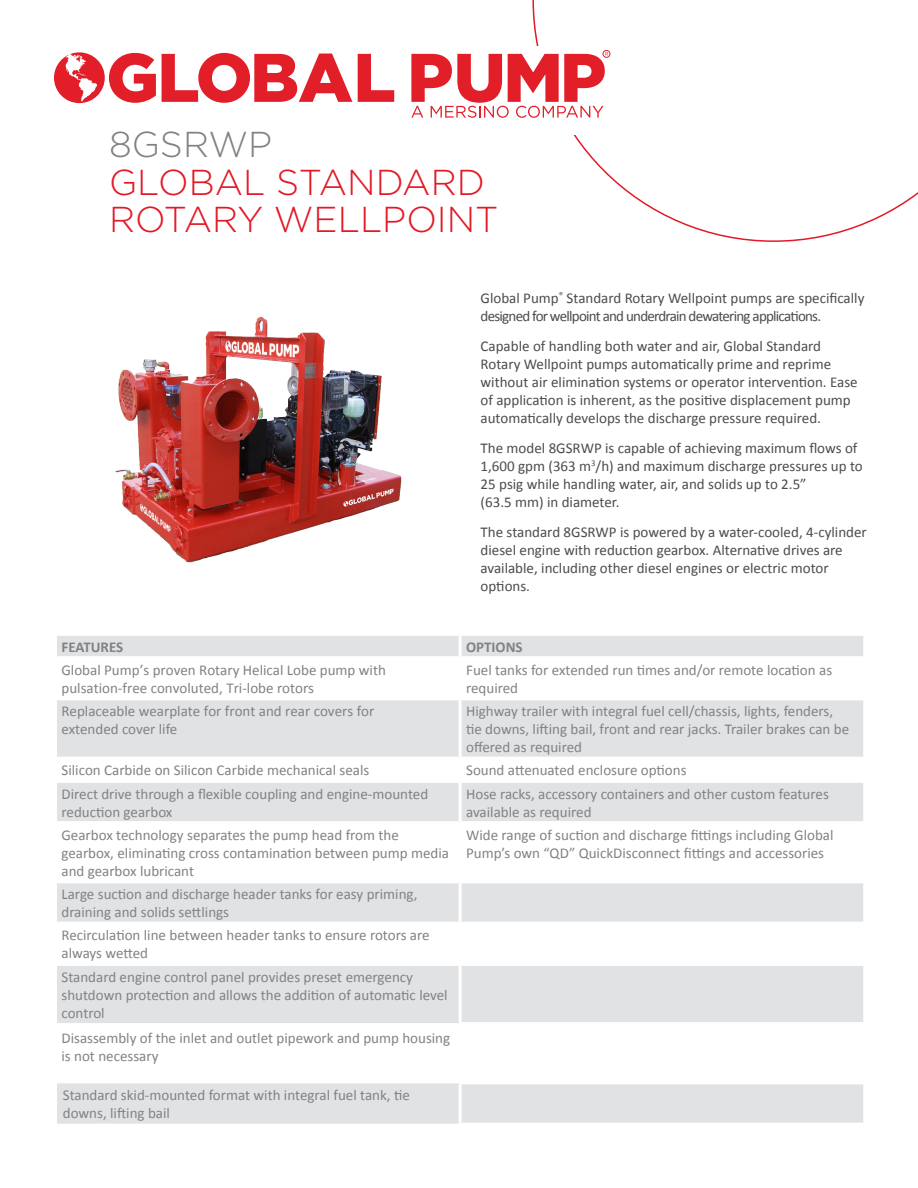
<style>
.page{position:relative;width:918px;height:1188px;background:#fff}
.page>*{position:absolute;margin:0;border:0;box-sizing:border-box;transform-origin:0 0}
.t1{font:300 36px/37.5px "Gotham";color:#e21926}
.t2{font:15px/18px "Calibri";color:#808285}
.t3{font:15px/18px "Calibri";color:#4b4c4d}
.t4{font:15px/18px "Calibri";letter-spacing:-.05em;color:#4b4c4d}
.t5{font:700 15px "Calibri";color:#808285}
.s1{color:#808285}
</style>
<div class="page">
<svg style="left:532px;top:0;width:386px;height:242px"></svg>
<div style="left:54px;top:46px;width:568px;height:89px;background:#fff"></div>
<svg style="left:162px;top:53px;width:190px;height:50px"></svg>
<svg style="left:358px;top:54px;width:36px;height:48px"></svg>
<svg style="left:54px;top:52px;width:102px;height:51px"></svg>
<div style="left:603px;top:50px;width:7px;height:8px;border:1px solid #dc272d;border-radius:50%"></div>
<svg style="left:411px;top:52px;width:197px;height:66px"></svg>
<img style="left:115px;top:316px;width:287px;height:247px">
<div style="left:57px;top:636px;width:806px;height:20px;background:#e1e2e4"></div>
<svg style="left:57px;top:700px;width:806px;height:424px;fill:#e1e2e4"></svg>
<hr style="left:57px;top:1023px;width:402px;height:1px;background:#fff">
<hr style="left:57px;top:1083px;width:402px;height:1px;background:#fff">
<hr style="left:459px;top:636px;width:3px;height:20px;background:#fff">
<hr style="left:459px;top:700px;width:3px;height:57px;background:#fff">
<hr style="left:54px;top:757px;width:406px;height:3px;background:#fff">
<hr style="left:460px;top:757px;width:406px;height:3px;background:#fff">
<hr style="left:459px;top:760px;width:3px;height:20px;background:#fff">
<hr style="left:54px;top:780px;width:406px;height:3px;background:#fff">
<hr style="left:460px;top:780px;width:406px;height:3px;background:#fff">
<hr style="left:459px;top:783px;width:3px;height:38px;background:#fff">
<hr style="left:54px;top:821px;width:406px;height:3px;background:#fff">
<hr style="left:460px;top:821px;width:406px;height:3px;background:#fff">
<hr style="left:459px;top:824px;width:3px;height:56px;background:#fff">
<hr style="left:54px;top:880px;width:406px;height:3px;background:#fff">
<hr style="left:460px;top:880px;width:406px;height:3px;background:#fff">
<hr style="left:459px;top:883px;width:3px;height:39px;background:#fff">
<hr style="left:54px;top:922px;width:406px;height:3px;background:#fff">
<hr style="left:460px;top:922px;width:406px;height:3px;background:#fff">
<hr style="left:459px;top:925px;width:3px;height:38px;background:#fff">
<hr style="left:54px;top:963px;width:406px;height:3px;background:#fff">
<hr style="left:460px;top:963px;width:406px;height:3px;background:#fff">
<hr style="left:459px;top:966px;width:3px;height:56px;background:#fff">
<hr style="left:459px;top:1022px;width:407px;height:3px;background:#fff">
<hr style="left:459px;top:1025px;width:3px;height:56px;background:#fff">
<hr style="left:459px;top:1081px;width:407px;height:3px;background:#fff">
<hr style="left:459px;top:1084px;width:3px;height:39px;background:#fff">
<hr style="left:459px;top:1123px;width:407px;height:3px;background:#fff">
<p class="t1" style="left:109px;top:125px;width:391px"><span class="s1">8GSRWP<br></span>GLOBAL STANDARD<br>ROTARY WELLPOINT</p>
<p class="t4" style="left:481px;top:289px;width:385px">Global Pump<sup>®</sup> Standard Rotary Wellpoint pumps are specifically designed for wellpoint and underdrain dewatering applications.</p>
<p class="t3" style="left:481px;top:337px;width:379px">Capable of handling both water and air, Global Standard Rotary Wellpoint pumps automatically prime and reprime without air elimination systems or operator intervention. Ease of application is inherent, as the positive displacement pump automatically develops the discharge pressure required.</p>
<p class="t3" style="left:481px;top:439px;width:384px">The model 8GSRWP is capable of achieving maximum flows of 1,600 gpm (363 m<sup>3</sup>/h) and maximum discharge pressures up to 25 psig while handling water, air, and solids up to 2.5”<br>(63.5 mm) in diameter.</p>
<p class="t3" style="left:481px;top:523px;width:388px">The standard 8GSRWP is powered by a water-cooled, 4-cylinder diesel engine with reduction gearbox. Alternative drives are available, including other diesel engines or electric motor options.</p>
<p class="t5" style="left:62px;top:637px;width:63px">FEATURES</p>
<p class="t5" style="left:466px;top:637px;width:58px">OPTIONS</p>
<p class="t2" style="left:62px;top:661px;width:326px">Global Pump’s proven Rotary Helical Lobe pump with pulsation-free convoluted, Tri-lobe rotors</p>
<p class="t2" style="left:466px;top:661px;width:368px">Fuel tanks for extended run times and/or remote location as required</p>
<p class="t2" style="left:62px;top:702px;width:314px">Replaceable wearplate for front and rear covers for extended cover life</p>
<p class="t2" style="left:466px;top:702px;width:385px">Highway trailer with integral fuel cell/chassis, lights, fenders, tie downs, lifting bail, front and rear jacks. Trailer brakes can be offered as required</p>
<p class="t2" style="left:62px;top:761px;width:309px">Silicon Carbide on Silicon Carbide mechanical seals</p>
<p class="t2" style="left:466px;top:761px;width:222px">Sound attenuated enclosure options</p>
<p class="t2" style="left:62px;top:785px;width:368px">Direct drive through a flexible coupling and engine-mounted reduction gearbox</p>
<p class="t2" style="left:466px;top:785px;width:364px">Hose racks, accessory containers and other custom features available as required</p>
<p class="t2" style="left:62px;top:826px;width:389px">Gearbox technology separates the pump head from the gearbox, eliminating cross contamination between pump media and gearbox lubricant</p>
<p class="t2" style="left:466px;top:826px;width:369px">Wide range of suction and discharge fittings including Global<br>Pump’s own “QD” QuickDisconnect fittings and accessories</p>
<p class="t2" style="left:62px;top:885px;width:358px">Large suction and discharge header tanks for easy priming, draining and solids settlings</p>
<p class="t2" style="left:62px;top:926px;width:370px">Recirculation line between header tanks to ensure rotors are always wetted</p>
<p class="t2" style="left:62px;top:968px;width:388px">Standard engine control panel provides preset emergency shutdown protection and allows the addition of automatic level control</p>
<p class="t2" style="left:62px;top:1029px;width:390px">Disassembly of the inlet and outlet pipework and pump housing is not necessary</p>
<p class="t2" style="left:63px;top:1086px;width:349px">Standard skid-mounted format with integral fuel tank, tie downs, lifting bail</p>
</div>
